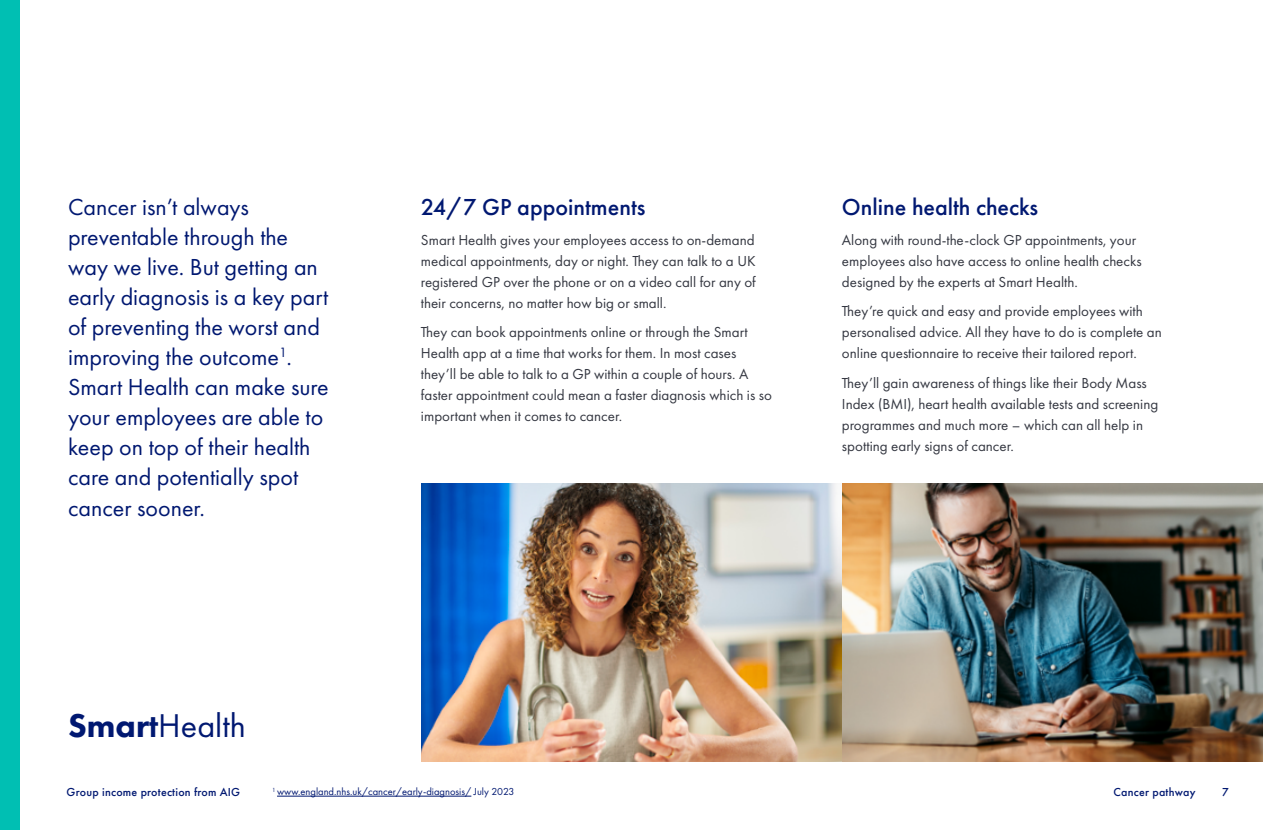
<style>
.page{position:relative;width:1263px;height:830px;background:#fff}
.page>*{position:absolute;margin:0;border:0;box-sizing:border-box;transform-origin:0 0}
.t1{font:34.2px "Futura PT";color:#001871}
.t2{font:24px/30px "Futura PT";color:#001871}
.t3{font:500 24px "Futura PT";color:#001871}
.t4{font:15px/21px "Futura PT";color:#343741}
.t5{font:500 12px "Futura PT";letter-spacing:.02em;color:#001871}
.t6{font:10.5px "Futura PT";color:#001871}
.s1{font-weight:800}
.s2{font-weight:600}
</style>
<div class="page">
<img style="left:421px;top:483px;width:421px;height:278px">
<img style="left:842px;top:483px;width:421px;height:278px">
<div style="left:0;top:0;width:20px;height:829px;background:#00bfb3"></div>
<hr style="left:277px;top:795px;width:194px;height:1px;background:#001871">
<p class="t2" style="left:68px;top:192px;width:262px">Cancer isn’t always preventable through the way we live. But getting an early diagnosis is a key part of preventing the worst and improving the outcome<sup>1</sup>.<br>Smart Health can make sure your employees are able to keep on top of their health care and potentially spot cancer sooner.</p>
<h2 class="t3" style="left:421px;top:193px;width:226px">24/7 GP appointments</h2>
<p class="t4" style="left:421px;top:229px;width:336px;text-align:justify">Smart Health gives your employees access to on-demand medical appointments, day or night. They can talk to a UK registered GP over the phone or on a video call for any of their concerns, no matter how big or small.</p>
<p class="t4" style="left:421px;top:321px;width:352px">They can book appointments online or through the Smart Health app at a time that works for them. In most cases they’ll be able to talk to a GP within a couple of hours. A faster appointment could mean a faster diagnosis which is so important when it comes to cancer.</p>
<h2 class="t3" style="left:842px;top:193px;width:198px">Online health checks</h2>
<p class="t4" style="left:842px;top:229px;width:301px">Along with round-the-clock GP appointments, your employees also have access to online health checks designed by the experts at Smart Health.</p>
<p class="t4" style="left:842px;top:300px;width:321px">They’re quick and easy and provide employees with personalised advice. All they have to do is complete an online questionnaire to receive their tailored report.</p>
<p class="t4" style="left:842px;top:372px;width:318px">They’ll gain awareness of things like their Body Mass Index (BMI), heart health available tests and screening programmes and much more – which can all help in spotting early signs of cancer.</p>
<h1 class="t1" style="left:68px;top:704px;width:179px"><span class="s1">Smar</span><span class="s2">t</span>Health</h1>
<p class="t6" style="left:272px;top:785px;width:244px"><sup>1</sup> www.england.nhs.uk/cancer/early-diagnosis/ July 2023</p>
<p class="t5" style="left:67px;top:784px;width:175px">Group income protection from AIG</p>
<p class="t5" style="left:1113px;top:784px;width:83px">Cancer pathway</p>
<p class="t5" style="left:1222px;top:784px;width:8px">7</p>
</div>
